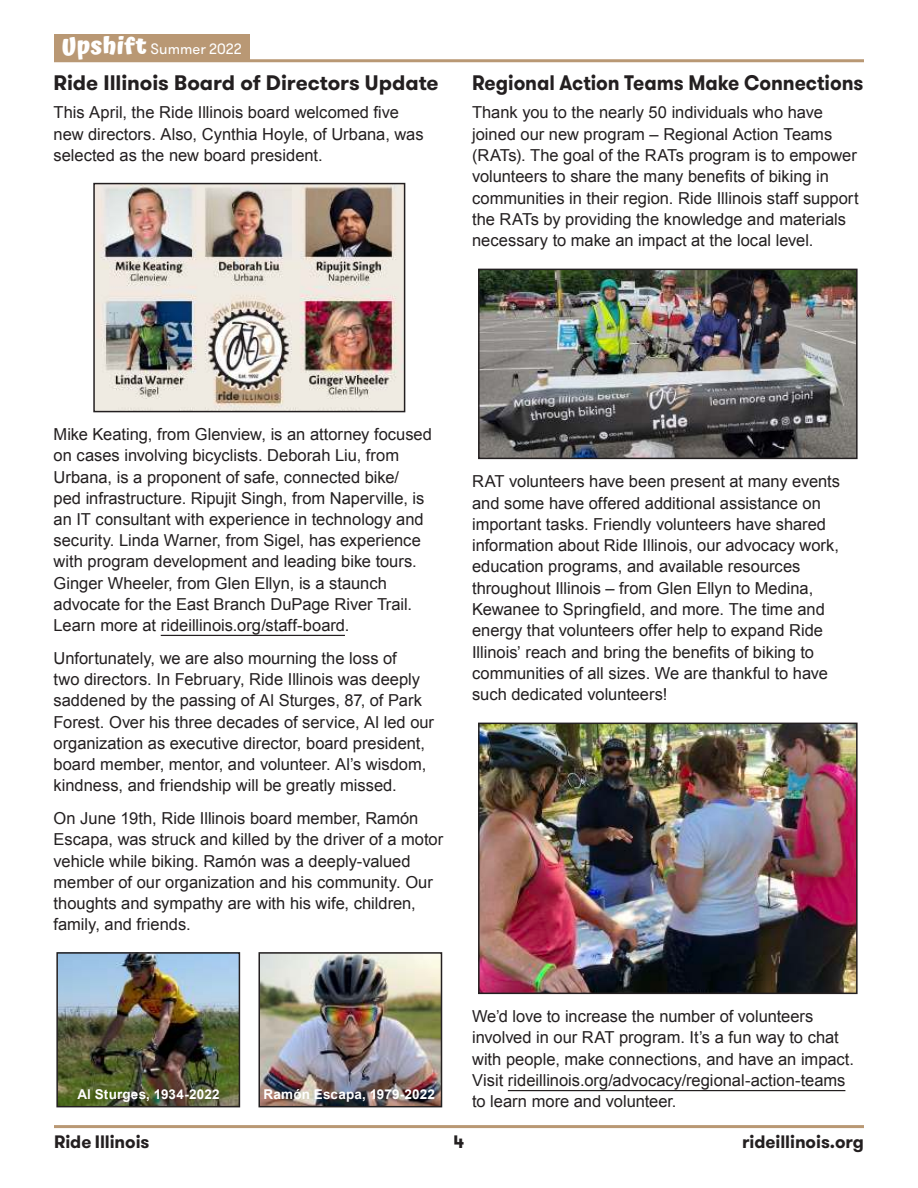
<style>
.page{position:relative;width:918px;height:1188px;background:#fff}
.page>*{position:absolute;margin:0;border:0;box-sizing:border-box;transform-origin:0 0}
.t1{font:700 21px "GT Walsheim";letter-spacing:-.005em;color:#231f20}
.t2{font:700 21px "GT Walsheim";letter-spacing:-.005em;color:#231f20;scale:.93 1}
.t3{font:700 18px "GT Walsheim";letter-spacing:-.005em;color:#231f20}
.t4{font:16.5px/21.1px "Arial";color:#231f20}
.t5{font:15px "GT Walsheim";letter-spacing:.005em;color:#fff}
.t6{font:700 13.5px "Arial";letter-spacing:.015em;color:#fff}
.s1{font-family:"Atma";font-weight:700;font-size:24px}
</style>
<div class="page">
<hr style="left:161px;top:635px;width:184px;height:1px;background:#231f20">
<img style="left:96px;top:186px;width:306px;height:223px">
<div style="left:93px;top:183px;width:312px;height:229px;border:2px solid #231f20"></div>
<img style="left:59px;top:955px;width:178px;height:149px">
<div style="left:56px;top:952px;width:184px;height:155px;border:2px solid #231f20"></div>
<img style="left:261px;top:955px;width:178px;height:149px">
<div style="left:258px;top:952px;width:184px;height:155px;border:2px solid #231f20"></div>
<hr style="left:508px;top:1090px;width:337px;height:1px;background:#231f20">
<img style="left:481px;top:272px;width:374px;height:184px">
<div style="left:478px;top:269px;width:380px;height:190px;border:2px solid #231f20"></div>
<img style="left:481px;top:726px;width:374px;height:265px">
<div style="left:478px;top:723px;width:380px;height:271px;border:2px solid #231f20"></div>
<hr style="left:54px;top:59px;width:810px;height:3px;background:#b99874">
<div style="left:54px;top:34px;width:196px;height:27px;background:#b99874"></div>
<hr style="left:54px;top:1125px;width:810px;height:3px;background:#b99874">
<p class="t5" style="left:62px;top:41px;width:181px"><span class="s1">Upshift</span> Summer 2022</p>
<p class="t1" style="left:54px;top:75px;width:387px">Ride Illinois Board of Directors Update</p>
<p class="t4" style="left:54px;top:102px;width:372px">This April, the Ride Illinois board welcomed five new directors. Also, Cynthia Hoyle, of Urbana, was selected as the new board president.</p>
<p class="t2" style="left:472px;top:75px;width:422px">Regional Action Teams Make Connections</p>
<p class="t4" style="left:472px;top:103px;width:388px">Thank you to the nearly 50 individuals who have joined our new program – Regional Action Teams (RATs). The goal of the RATs program is to empower volunteers to share the many benefits of biking in communities in their region. Ride Illinois staff support the RATs by providing the knowledge and materials necessary to make an impact at the local level.</p>
<p class="t4" style="left:54px;top:425px;width:380px">Mike Keating, from Glenview, is an attorney focused on cases involving bicyclists. Deborah Liu, from Urbana, is a proponent of safe, connected bike/<br>ped infrastructure. Ripujit Singh, from Naperville, is an IT consultant with experience in technology and security. Linda Warner, from Sigel, has experience with program development and leading bike tours.<br>Ginger Wheeler, from Glen Ellyn, is a staunch advocate for the East Branch DuPage River Trail.<br>Learn more at rideillinois.org/staff-board.</p>
<p class="t4" style="left:54px;top:649px;width:382px">Unfortunately, we are also mourning the loss of<br>two directors. In February, Ride Illinois was deeply saddened by the passing of Al Sturges, 87, of Park Forest. Over his three decades of service, Al led our organization as executive director, board president, board member, mentor, and volunteer. Al’s wisdom, kindness, and friendship will be greatly missed.</p>
<p class="t4" style="left:54px;top:809px;width:391px">On June 19th, Ride Illinois board member, Ramón Escapa, was struck and killed by the driver of a motor vehicle while biking. Ramón was a deeply-valued member of our organization and his community. Our thoughts and sympathy are with his wife, children, family, and friends.</p>
<p class="t4" style="left:472px;top:472px;width:370px">RAT volunteers have been present at many events and some have offered additional assistance on important tasks. Friendly volunteers have shared information about Ride Illinois, our advocacy work, education programs, and available resources throughout Illinois – from Glen Ellyn to Medina, Kewanee to Springfield, and more. The time and energy that volunteers offer help to expand Ride Illinois’ reach and bring the benefits of biking to communities of all sizes. We are thankful to have such dedicated volunteers!</p>
<p class="t6" style="left:77px;top:1089px;width:144px">Al Sturges, 1934-2022</p>
<p class="t6" style="left:264px;top:1089px;width:173px">Ramón Escapa, 1979-2022</p>
<p class="t4" style="left:472px;top:1007px;width:384px">We’d love to increase the number of volunteers involved in our RAT program. It’s a fun way to chat with people, make connections, and have an impact.<br>Visit rideillinois.org/advocacy/regional-action-teams to learn more and volunteer.</p>
<p class="t3" style="left:54px;top:1134px;width:97px">Ride Illinois</p>
<p class="t3" style="left:454px;top:1134px;width:12px">4</p>
<p class="t3" style="left:742px;top:1134px;width:123px">rideillinois.org</p>
</div>
